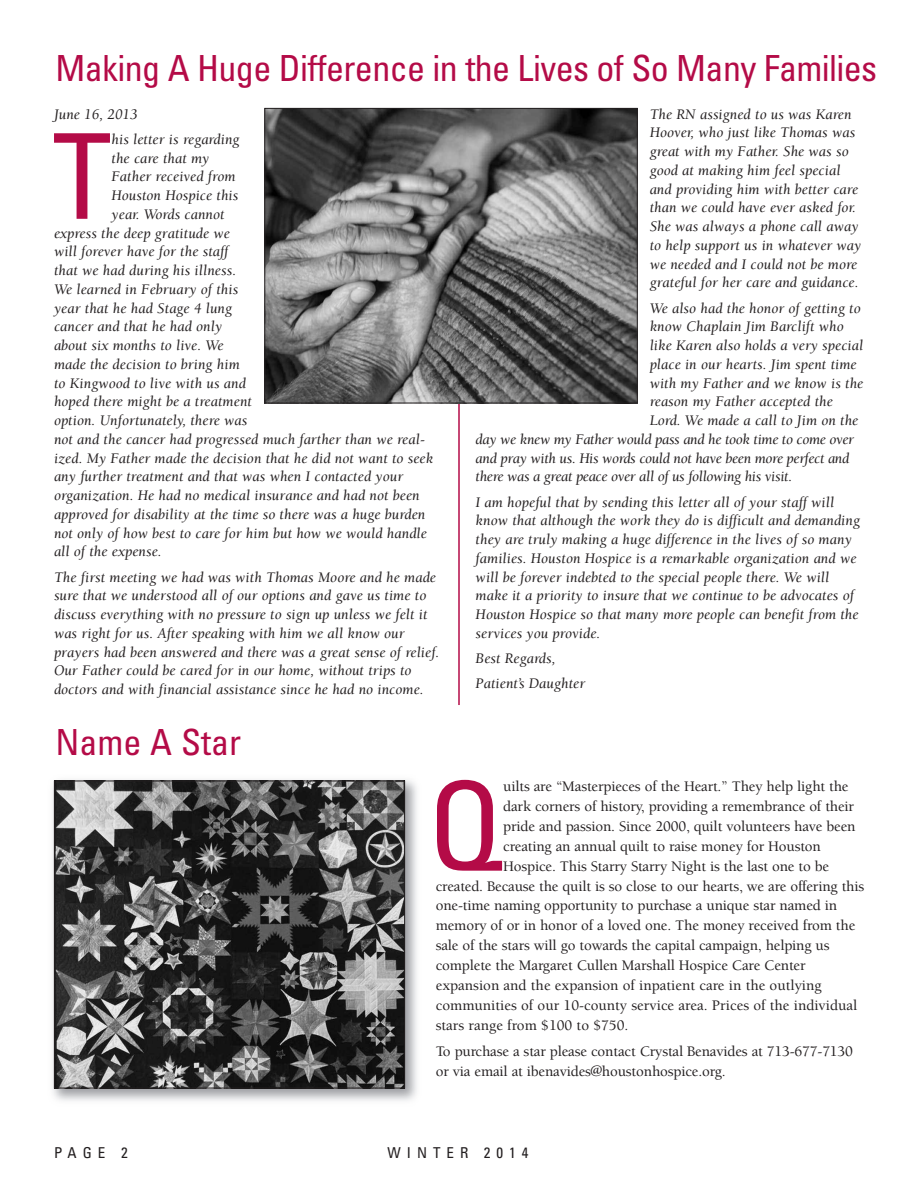
<style>
.page{position:relative;width:918px;height:1188px;background:#fff}
.page>*{position:absolute;margin:0;border:0;box-sizing:border-box;transform-origin:0 0}
.t1{font:condensed 123.15px "Univers";color:#b40b47}
.t2{font:condensed 118.5px "Univers";color:#b40b47}
.t3{font:condensed 36px "Univers";letter-spacing:-.02em;color:#b40b47}
.t4{font:condensed 36px "Univers";color:#b40b47}
.t5{font:italic 15px/18.8px "Berkeley";letter-spacing:.005em;color:#231f20}
.t6{font:500 15px/19.8px "Berkeley";letter-spacing:-.01em;color:#231f20}
.t7{font:italic 15px "Berkeley";letter-spacing:-.02em;color:#231f20}
.t8{font:condensed 15px "Univers";letter-spacing:.4em;color:#231f20}
</style>
<div class="page">
<hr style="left:458px;top:151px;width:2px;height:554px;background:#b40b47">
<img style="left:266px;top:110px;width:370px;height:291px">
<div style="left:264px;top:108px;width:374px;height:295px;border:1px solid #231f20"></div>
<img style="left:52px;top:780px;width:365px;height:321px">
<img style="left:56px;top:783px;width:347px;height:303px">
<div style="left:54px;top:781px;width:351px;height:307px;border:1px solid #231f20"></div>
<h3 class="t3" style="left:56px;top:55px;width:823px">Making A Huge Difference in the Lives of So Many Families</h3>
<p class="t5" style="left:54px;top:106px;width:85px">June 16, 2013</p>
<h2 class="t2" style="left:52px;top:133px;width:61px">T</h2>
<p class="t5" style="left:112px;top:131px;width:130px">his letter is regarding</p>
<p class="t5" style="left:650px;top:106px;width:213px">The RN assigned to us was Karen<br>Hoover, who just like Thomas was great with my Father. She was so good at making him feel special and providing him with better care than we could have ever asked for.<br>She was always a phone call away to help support us in whatever way we needed and I could not be more grateful for her care and guidance.</p>
<p class="t5" style="left:650px;top:300px;width:213px">We also had the honor of getting to</p>
<p class="t5" style="left:650px;top:318px;width:196px">know Chaplain Jim Barclift who</p>
<p class="t5" style="left:650px;top:337px;width:215px">like Karen also holds a very special</p>
<p class="t5" style="left:650px;top:356px;width:209px">place in our hearts. Jim spent time</p>
<p class="t5" style="left:650px;top:375px;width:215px">with my Father and we know is the</p>
<p class="t5" style="left:650px;top:393px;width:185px">reason my Father accepted the</p>
<p class="t5" style="left:650px;top:412px;width:210px">Lord. We made a call to Jim on the</p>
<p class="t7" style="left:476px;top:433px;width:380px">day we knew my Father would pass and he took time to come over</p>
<p class="t7" style="left:476px;top:452px;width:375px">and pray with us. His words could not have been more perfect and</p>
<p class="t7" style="left:476px;top:471px;width:318px">there was a great peace over all of us following his visit.</p>
<p class="t5" style="left:476px;top:494px;width:386px">I am hopeful that by sending this letter all of your staff will know that although the work they do is difficult and demanding they are truly making a huge difference in the lives of so many families. Houston Hospice is a remarkable organization and we will be forever indebted to the special people there. We will make it a priority to insure that we continue to be advocates of Houston Hospice so that many more people can benefit from the services you provide.</p>
<p class="t5" style="left:476px;top:647px;width:111px;line-height:25.2px">Best Regards,<br>Patient’s Daughter</p>
<p class="t5" style="left:112px;top:150px;width:99px">the care that my</p>
<p class="t5" style="left:112px;top:168px;width:125px">Father received from</p>
<p class="t5" style="left:112px;top:187px;width:128px">Houston Hospice this</p>
<p class="t5" style="left:112px;top:206px;width:115px">year. Words cannot</p>
<p class="t5" style="left:54px;top:225px;width:178px">express the deep gratitude we</p>
<p class="t5" style="left:54px;top:243px;width:176px">will forever have for the staff</p>
<p class="t5" style="left:54px;top:262px;width:184px">that we had during his illness.</p>
<p class="t5" style="left:54px;top:281px;width:186px">We learned in February of this</p>
<p class="t5" style="left:54px;top:300px;width:180px">year that he had Stage 4 lung</p>
<p class="t5" style="left:54px;top:318px;width:170px">cancer and that he had only</p>
<p class="t5" style="left:54px;top:337px;width:171px">about six months to live. We</p>
<p class="t5" style="left:54px;top:356px;width:187px">made the decision to bring him</p>
<p class="t5" style="left:54px;top:375px;width:193px">to Kingwood to live with us and</p>
<p class="t5" style="left:54px;top:393px;width:200px">hoped there might be a treatment</p>
<p class="t5" style="left:54px;top:412px;width:195px">option. Unfortunately, there was</p>
<p class="t5" style="left:54px;top:431px;width:373px">not and the cancer had progressed much farther than we real-</p>
<p class="t5" style="left:54px;top:450px;width:381px">ized. My Father made the decision that he did not want to seek</p>
<p class="t5" style="left:54px;top:468px;width:351px">any further treatment and that was when I contacted your</p>
<p class="t5" style="left:54px;top:487px;width:367px">organization. He had no medical insurance and had not been</p>
<p class="t5" style="left:54px;top:506px;width:373px">approved for disability at the time so there was a huge burden</p>
<p class="t5" style="left:54px;top:525px;width:375px">not only of how best to care for him but how we would handle</p>
<p class="t5" style="left:54px;top:543px;width:109px">all of the expense.</p>
<p class="t5" style="left:54px;top:569px;width:387px">The first meeting we had was with Thomas Moore and he made sure that we understood all of our options and gave us time to discuss everything with no pressure to sign up unless we felt it was right for us. After speaking with him we all know our prayers had been answered and there was a great sense of relief.<br>Our Father could be cared for in our home, without trips to doctors and with financial assistance since he had no income.</p>
<h3 class="t4" style="left:56px;top:729px;width:187px">Name A Star</h3>
<h1 class="t1" style="left:428px;top:782px;width:77px">Q</h1>
<p class="t6" style="left:503px;top:778px;width:347px">uilts are “Masterpieces of the Heart.” They help light the</p>
<p class="t6" style="left:503px;top:798px;width:352px">dark corners of history, providing a remembrance of their</p>
<p class="t6" style="left:503px;top:818px;width:354px">pride and passion. Since 2000, quilt volunteers have been</p>
<p class="t6" style="left:503px;top:837px;width:319px">creating an annual quilt to raise money for Houston</p>
<p class="t6" style="left:503px;top:857px;width:327px">Hospice. This Starry Starry Night is the last one to be</p>
<p class="t6" style="left:436px;top:877px;width:430px">created. Because the quilt is so close to our hearts, we are offering this</p>
<p class="t6" style="left:436px;top:897px;width:403px">one-time naming opportunity to purchase a unique star named in</p>
<p class="t6" style="left:436px;top:917px;width:421px">memory of or in honor of a loved one. The money received from the</p>
<p class="t6" style="left:436px;top:937px;width:395px">sale of the stars will go towards the capital campaign, helping us</p>
<p class="t6" style="left:436px;top:957px;width:371px">complete the Margaret Cullen Marshall Hospice Care Center</p>
<p class="t6" style="left:436px;top:977px;width:387px">expansion and the expansion of inpatient care in the outlying</p>
<p class="t6" style="left:436px;top:996px;width:423px">communities of our 10-county service area. Prices of the individual</p>
<p class="t6" style="left:436px;top:1016px;width:194px">stars range from $100 to $750.</p>
<p class="t6" style="left:436px;top:1043px;width:419px">To purchase a star please contact Crystal Benavides at 713-677-7130 or via email at ibenavides@houstonhospice.org.</p>
<p class="t8" style="left:54px;top:1147px;width:75px">PAGE 2</p>
<p class="t8" style="left:388px;top:1147px;width:143px">WINTER 2014</p>
</div>
